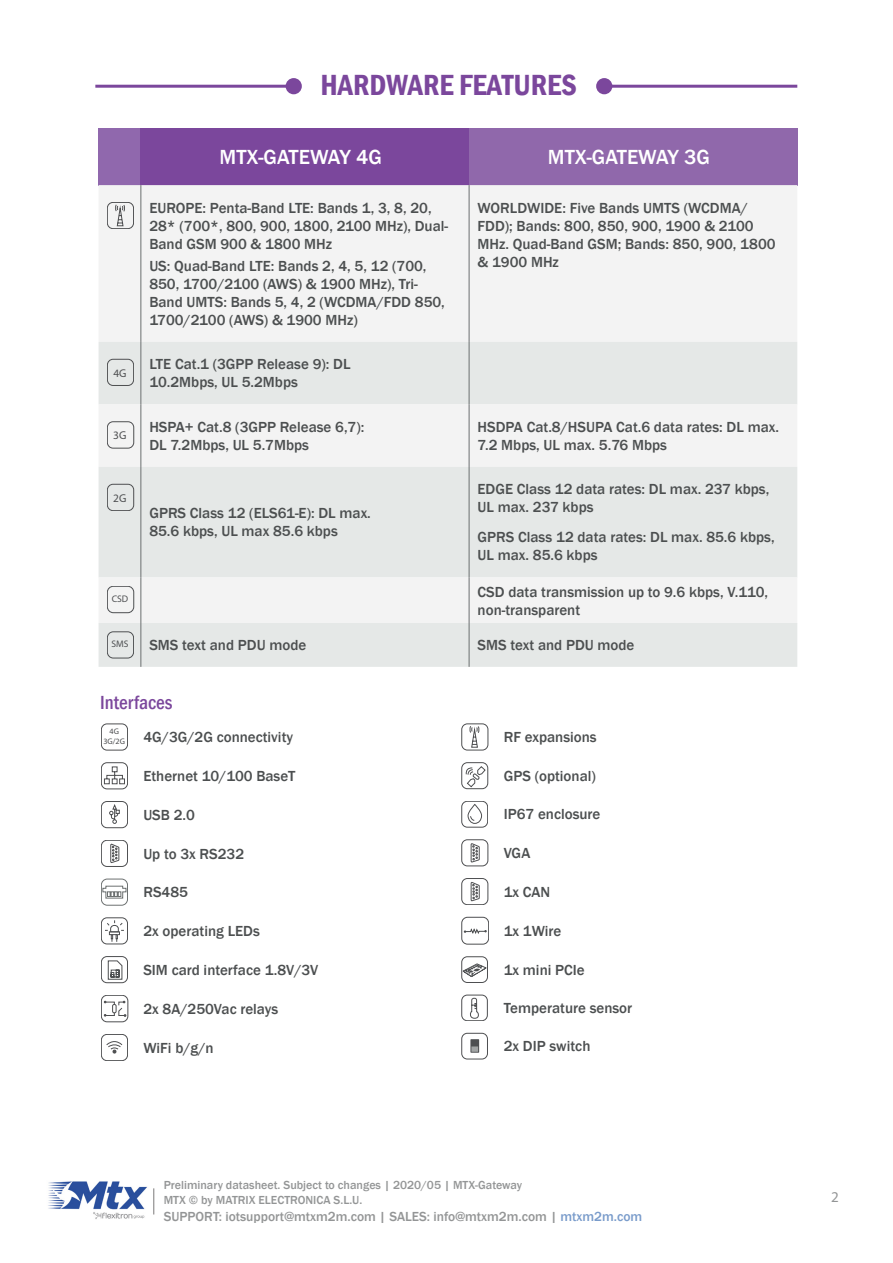
<style>
.page{position:relative;width:893px;height:1263px;background:#fff}
.page>*{position:absolute;margin:0;border:0;box-sizing:border-box;transform-origin:0 0}
.t1{font:600 condensed 30px "Franklin Gothic";color:#7b479c}
.t2{font:500 21px "Franklin Gothic";color:#fff}
.t3{font:500 condensed 19.5px "Franklin Gothic";color:#7b479c}
.Tabla_título{font:500 15px/18px "Franklin Gothic";color:#4c4f50}
.t4{font:15px "Myriad Pro";color:#4c4f50}
.t5{font:500 13.5px "Franklin Gothic";color:#4c4f50}
.t6{font:500 12px/15px "Franklin Gothic";color:#4c4f50}
.t7{font:11.4px "Myriad Pro";color:#4e4f51}
.t8{font:11.25px "Myriad Pro";color:#4e4f51}
.t9{font:9.6px "Myriad Pro";color:#4d4f51}
.t10{font:9.45px "Myriad Pro";color:#4d4f51}
.t11{font:8.1px/10.1px "Myriad Pro";color:#4e4f51;text-align:center}
.s1{color:#2059a8}
</style>
<div class="page">
<img style="left:48px;top:1181px;width:99px;height:38px">
<svg style="left:153px;top:1188px;width:1px;height:26px"></svg>
<div style="left:99px;top:128px;width:42px;height:57px;background:#9068ad"></div>
<div style="left:141px;top:128px;width:328px;height:57px;background:#7b479c"></div>
<div style="left:469px;top:128px;width:328px;height:57px;background:#9068ab"></div>
<div style="left:99px;top:185px;width:698px;height:157px;background:#f3f3f3"></div>
<svg style="left:99px;top:342px;width:698px;height:125px"></svg>
<div style="left:99px;top:467px;width:698px;height:110px;background:#e5e8e7"></div>
<svg style="left:99px;top:577px;width:698px;height:90px"></svg>
<hr style="left:141px;top:185px;width:1px;height:157px;background:#6b6f70">
<hr style="left:469px;top:185px;width:1px;height:157px;background:#6b6f70">
<hr style="left:141px;top:342px;width:1px;height:62px;background:#6b6f70">
<hr style="left:469px;top:342px;width:1px;height:62px;background:#6b6f70">
<hr style="left:141px;top:404px;width:1px;height:63px;background:#6b6f70">
<hr style="left:469px;top:404px;width:1px;height:63px;background:#6b6f70">
<hr style="left:141px;top:467px;width:1px;height:110px;background:#6b6f70">
<hr style="left:469px;top:467px;width:1px;height:110px;background:#6b6f70">
<hr style="left:141px;top:577px;width:1px;height:46px;background:#6b6f70">
<hr style="left:469px;top:577px;width:1px;height:46px;background:#6b6f70">
<hr style="left:141px;top:623px;width:1px;height:44px;background:#6b6f70">
<hr style="left:469px;top:623px;width:1px;height:44px;background:#6b6f70">
<svg style="left:107px;top:202px;width:27px;height:27px"></svg>
<div style="left:107px;top:359px;width:27px;height:27px;border:1px solid #4e4f51;border-radius:6px"></div>
<div style="left:107px;top:421px;width:27px;height:27px;border:1px solid #4e4f51;border-radius:6px"></div>
<div style="left:107px;top:484px;width:27px;height:27px;border:1px solid #4e4f51;border-radius:6px"></div>
<div style="left:107px;top:586px;width:27px;height:27px;border:1px solid #4d4f51;border-radius:6px"></div>
<div style="left:107px;top:631px;width:27px;height:27px;border:1px solid #4d4f51;border-radius:6px"></div>
<div style="left:596px;top:78px;width:16px;height:16px;background:#7b479c;border-radius:50%"></div>
<hr style="left:604px;top:85px;width:193px;height:3px;background:#7b479c">
<div style="left:286px;top:78px;width:16px;height:16px;background:#7b479c;border-radius:50%"></div>
<hr style="left:95px;top:85px;width:199px;height:3px;background:#7b479c">
<div style="left:101px;top:724px;width:27px;height:26px;border:1px solid #4e4f51;border-radius:6px"></div>
<svg style="left:101px;top:762px;width:27px;height:27px"></svg>
<svg style="left:109px;top:804px;width:11px;height:20px"></svg>
<div style="left:101px;top:801px;width:27px;height:27px;border:1px solid #4e4f51;border-radius:6px"></div>
<svg style="left:110px;top:843px;width:9px;height:20px"></svg>
<div style="left:101px;top:840px;width:27px;height:27px;border:1px solid #4e4f51;border-radius:6px"></div>
<svg style="left:101px;top:879px;width:27px;height:26px"></svg>
<div style="left:101px;top:917px;width:27px;height:27px;border:1px solid #4e4f51;border-radius:6px"></div>
<svg style="left:105px;top:920px;width:19px;height:22px"></svg>
<div style="left:101px;top:956px;width:27px;height:27px;border:1px solid #4e4f51;border-radius:6px"></div>
<svg style="left:108px;top:960px;width:14px;height:20px"></svg>
<svg style="left:101px;top:995px;width:27px;height:27px"></svg>
<div style="left:101px;top:1034px;width:27px;height:27px;border:1px solid #4e4f51;border-radius:6px"></div>
<svg style="left:106px;top:1041px;width:17px;height:12px"></svg>
<svg style="left:461px;top:723px;width:27px;height:27px"></svg>
<svg style="left:461px;top:762px;width:27px;height:27px"></svg>
<svg style="left:461px;top:801px;width:27px;height:26px"></svg>
<svg style="left:471px;top:843px;width:9px;height:19px"></svg>
<div style="left:461px;top:839px;width:27px;height:27px;border:1px solid #4e4f51;border-radius:6px"></div>
<svg style="left:471px;top:882px;width:9px;height:19px"></svg>
<div style="left:461px;top:878px;width:27px;height:27px;border:1px solid #4e4f51;border-radius:6px"></div>
<div style="left:461px;top:917px;width:28px;height:27px;border:1px solid #4e4f51;border-radius:6px"></div>
<svg style="left:464px;top:928px;width:23px;height:6px"></svg>
<div style="left:461px;top:956px;width:27px;height:27px;border:1px solid #4e4f51;border-radius:6px"></div>
<svg style="left:463px;top:964px;width:23px;height:13px"></svg>
<svg style="left:461px;top:995px;width:27px;height:26px"></svg>
<div style="left:461px;top:1033px;width:27px;height:26px;border:1px solid #4e4f51;border-radius:6px"></div>
<svg style="left:470px;top:1039px;width:9px;height:14px"></svg>
<svg style="left:471px;top:1040px;width:7px;height:12px"></svg>
<p class="t1" style="left:320px;top:65px;width:258px">HARDWARE FEATURES</p>
<p class="t2" style="left:220px;top:144px;width:164px">MTX-GATEWAY 4G</p>
<p class="t2" style="left:548px;top:144px;width:164px">MTX-GATEWAY 3G</p>
<p class="Tabla_título" style="left:149px;top:199px;width:300px">EUROPE: Penta-Band LTE: Bands 1, 3, 8, 20,<br>28* (700*, 800, 900, 1800, 2100 MHz), Dual-<br>Band GSM 900 &amp; 1800 MHz</p>
<p class="Tabla_título" style="left:149px;top:257px;width:297px">US: Quad-Band LTE: Bands 2, 4, 5, 12 (700, 850, 1700/2100 (AWS) &amp; 1900 MHz), Tri-Band UMTS: Bands 5, 4, 2 (WCDMA/FDD 850, 1700/2100 (AWS) &amp; 1900 MHz)</p>
<p class="Tabla_título" style="left:478px;top:199px;width:299px">WORLDWIDE: Five Bands UMTS (WCDMA/<br>FDD); Bands: 800, 850, 900, 1900 &amp; 2100<br>MHz. Quad-Band GSM; Bands: 850, 900, 1800 &amp; 1900 MHz</p>
<p class="t8" style="left:113px;top:366px;width:15px">4G</p>
<p class="Tabla_título" style="left:149px;top:356px;width:203px">LTE Cat.1 (3GPP Release 9): DL<br>10.2Mbps, UL 5.2Mbps</p>
<p class="t7" style="left:113px;top:428px;width:15px">3G</p>
<p class="Tabla_título" style="left:149px;top:418px;width:217px">HSPA+ Cat.8 (3GPP Release 6,7):<br>DL 7.2Mbps, UL 5.7Mbps</p>
<p class="Tabla_título" style="left:478px;top:418px;width:303px">HSDPA Cat.8/HSUPA Cat.6 data rates: DL max.<br>7.2 Mbps, UL max. 5.76 Mbps</p>
<p class="t7" style="left:113px;top:491px;width:15px">2G</p>
<p class="Tabla_título" style="left:149px;top:505px;width:223px">GPRS Class 12 (ELS61-E): DL max.<br>85.6 kbps, UL max 85.6 kbps</p>
<p class="Tabla_título" style="left:478px;top:481px;width:293px">EDGE Class 12 data rates: DL max. 237 kbps,<br>UL max. 237 kbps</p>
<p class="Tabla_título" style="left:478px;top:529px;width:299px">GPRS Class 12 data rates: DL max. 85.6 kbps,<br>UL max. 85.6 kbps</p>
<p class="t9" style="left:112px;top:593px;width:18px">CSD</p>
<p class="Tabla_título" style="left:478px;top:583px;width:292px">CSD data transmission up to 9.6 kbps, V.110, non-transparent</p>
<p class="t10" style="left:111px;top:638px;width:19px">SMS</p>
<p class="Tabla_título" style="left:149px;top:636px;width:158px">SMS text and PDU mode</p>
<p class="Tabla_título" style="left:478px;top:636px;width:158px">SMS text and PDU mode</p>
<p class="t3" style="left:100px;top:689px;width:74px">Interfaces</p>
<p class="t11" style="left:103px;top:726px;width:23px">4G<br>3G/2G</p>
<p class="Tabla_título" style="left:143px;top:728px;width:151px">4G/3G/2G connectivity</p>
<p class="Tabla_título" style="left:143px;top:767px;width:154px">Ethernet 10/100 BaseT</p>
<p class="Tabla_título" style="left:143px;top:806px;width:53px">USB 2.0</p>
<p class="Tabla_título" style="left:143px;top:845px;width:102px">Up to 3x RS232</p>
<p class="Tabla_título" style="left:143px;top:883px;width:46px">RS485</p>
<p class="Tabla_título" style="left:143px;top:922px;width:118px">2x operating LEDs</p>
<p class="Tabla_título" style="left:143px;top:961px;width:177px">SIM card interface 1.8V/3V</p>
<p class="Tabla_título" style="left:143px;top:1000px;width:136px">2x 8A/250Vac relays</p>
<p class="Tabla_título" style="left:143px;top:1039px;width:72px">WiFi b/g/n</p>
<p class="Tabla_título" style="left:504px;top:728px;width:94px">RF expansions</p>
<p class="Tabla_título" style="left:504px;top:767px;width:94px">GPS (optional)</p>
<p class="Tabla_título" style="left:504px;top:806px;width:98px">IP67 enclosure</p>
<p class="Tabla_título" style="left:504px;top:844px;width:28px">VGA</p>
<p class="Tabla_título" style="left:504px;top:883px;width:48px">1x CAN</p>
<p class="Tabla_título" style="left:504px;top:922px;width:59px">1x 1Wire</p>
<p class="Tabla_título" style="left:504px;top:961px;width:82px">1x mini PCIe</p>
<p class="Tabla_título" style="left:504px;top:999px;width:130px">Temperature sensor</p>
<p class="Tabla_título" style="left:504px;top:1037px;width:88px">2x DIP switch</p>
<p class="t6" style="left:164px;top:1178px;width:360px">Preliminary datasheet. Subject to changes | 2020/05 | MTX-Gateway<br>MTX © by MATRIX ELECTRONICA S.L.U.</p>
<p class="t5" style="left:164px;top:1208px;width:480px">SUPPORT: iotsupport@mtxm2m.com | SALES: info@mtxm2m.com | <span class="s1">mtxm2m.com</span></p>
<p class="t4" style="left:831px;top:1188px;width:9px">2</p>
</div>
